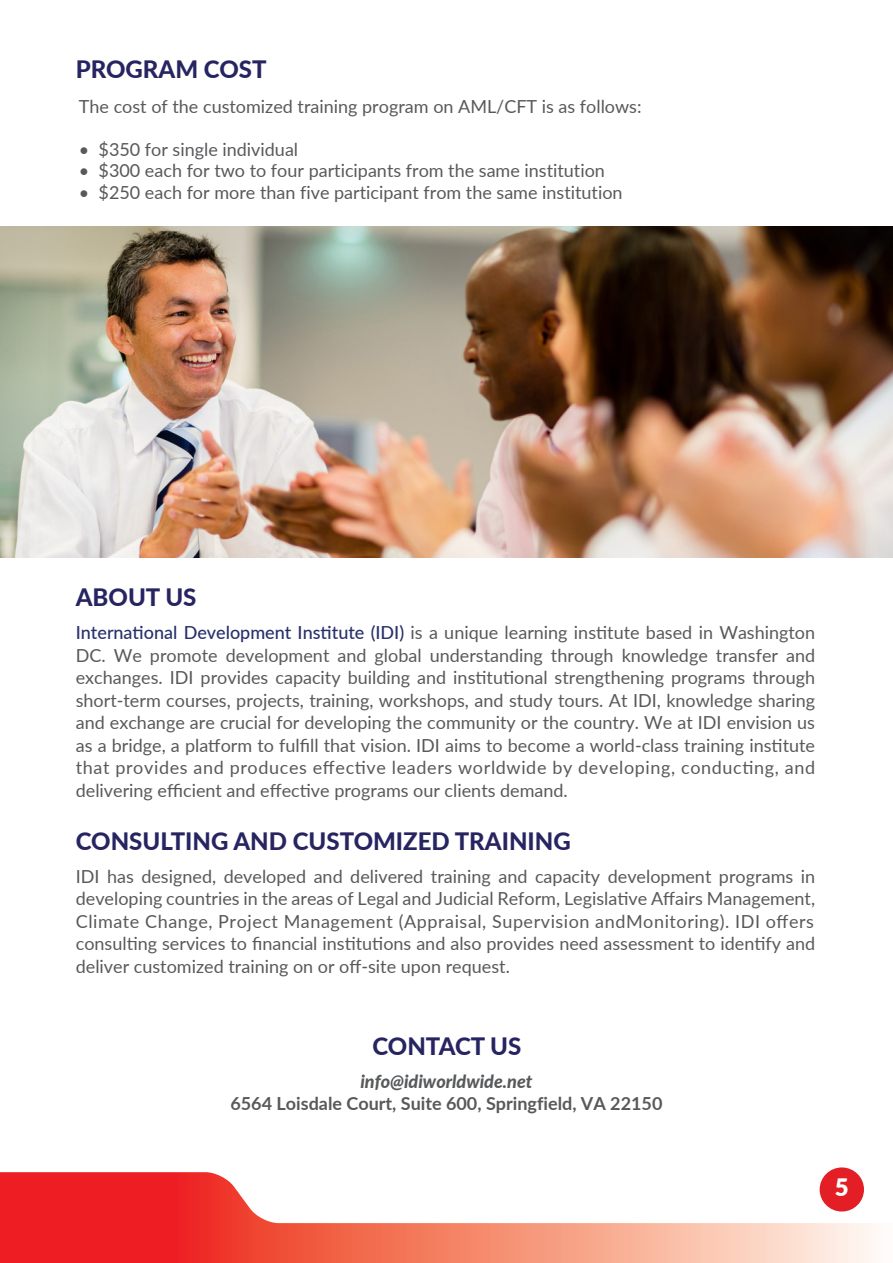
<style>
.page{position:relative;width:893px;height:1263px;background:#fff}
.page>*{position:absolute;margin:0;border:0;box-sizing:border-box;transform-origin:0 0}
.t1{font:800 24px "Lato";color:#272561}
.t2{font:900 24px "Lato";color:#fff}
.t3{font:18px/22.5px "Lato";color:#58595b;text-align:justify}
.t4{font:700 18px "Lato";color:#58595b}
.t5{font:italic 800 18px "Lato";color:#58595b}
.s1{font-weight:500;color:#28306b}
</style>
<div class="page">
<svg style="left:0;top:1172px;width:876px;height:91px"></svg>
<div style="left:820px;top:1167px;width:44px;height:44px;background:#e31f25;border-radius:50%"></div>
<img style="left:0;top:226px;width:893px;height:331px">
<h1 class="t1" style="left:76px;top:51px;width:192px">PROGRAM COST</h1>
<p class="t3" style="left:79px;top:94px;width:564px">The cost of the customized training program on AML/CFT is as follows:</p>
<p class="t3" style="left:79px;top:137px;width:221px">• $350 for single individual</p>
<p class="t3" style="left:79px;top:159px;width:527px">• $300 each for two to four participants from the same institution</p>
<p class="t3" style="left:79px;top:180px;width:545px">• $250 each for more than five participant from the same institution</p>
<h1 class="t1" style="left:76px;top:580px;width:122px">ABOUT US</h1>
<p class="t3" style="left:76px;top:621px;width:741px"><span class="s1">International Development Institute (IDI)</span> is a unique learning institute based in Washington DC. We promote development and global understanding through knowledge transfer and exchanges. IDI provides capacity building and institutional strengthening programs through short-term courses, projects, training, workshops, and study tours. At IDI, knowledge sharing and exchange are crucial for developing the community or the country. We at IDI envision us as a bridge, a platform to fulfill that vision. IDI aims to become a world-class training institute that provides and produces effective leaders worldwide by developing, conducting, and delivering efficient and effective programs our clients demand.</p>
<h1 class="t1" style="left:76px;top:823px;width:496px">CONSULTING AND CUSTOMIZED TRAINING</h1>
<p class="t3" style="left:76px;top:864px;width:741px">IDI has designed, developed and delivered training and capacity development programs in developing countries in the areas of Legal and Judicial Reform, Legislative Affairs Management, Climate Change, Project Management (Appraisal, Supervision andMonitoring). IDI offers consulting services to financial institutions and also provides need assessment to identify and deliver customized training on or off-site upon request.</p>
<h1 class="t1" style="left:372px;top:1029px;width:150px">CONTACT US</h1>
<p class="t5" style="left:360px;top:1068px;width:174px">info@idiworldwide.net</p>
<p class="t4" style="left:230px;top:1090px;width:434px">6564 Loisdale Court, Suite 600, Springfield, VA 22150</p>
<h1 class="t2" style="left:835px;top:1169px;width:15px">5</h1>
</div>
